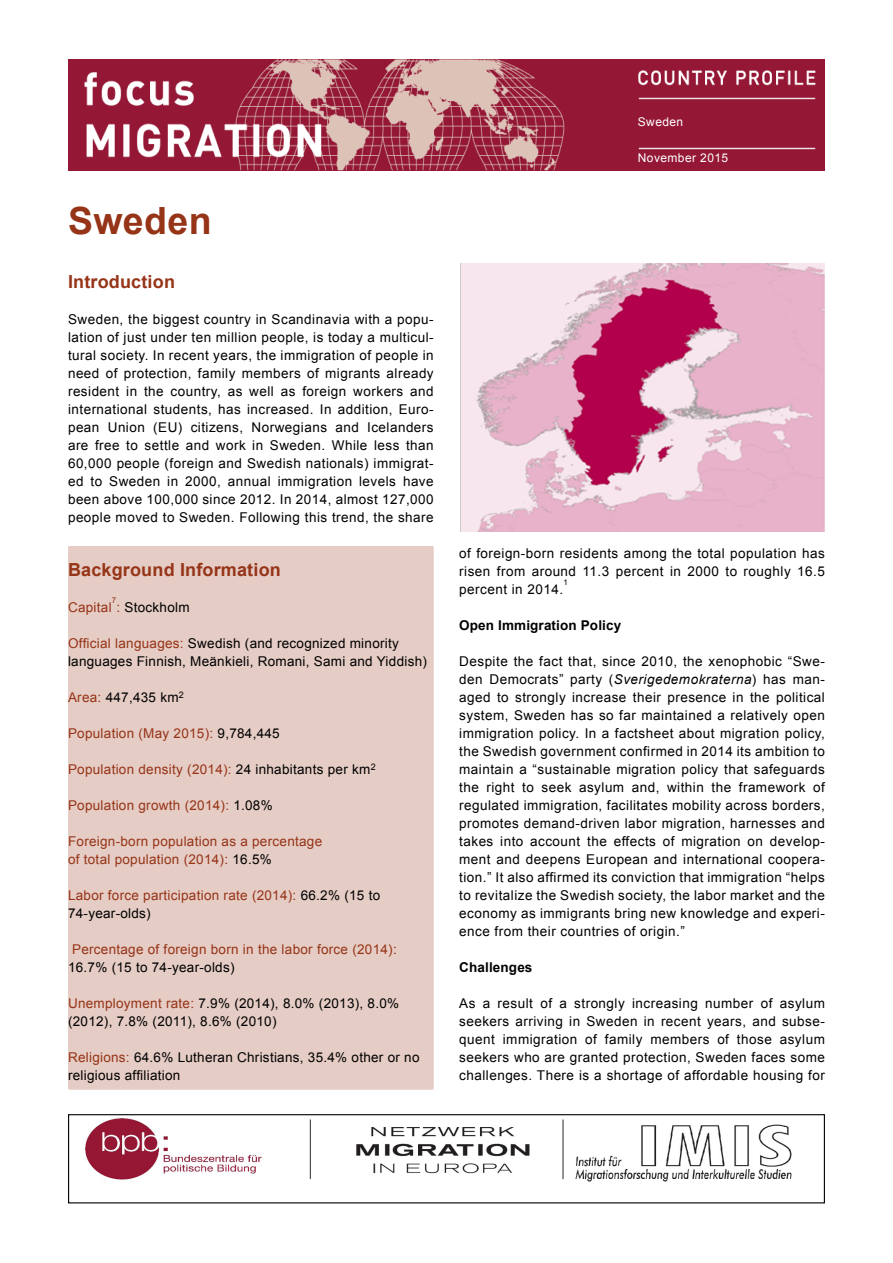
<style>
.page{position:relative;width:893px;height:1263px;background:#fff}
.page>*{position:absolute;margin:0;border:0;box-sizing:border-box;transform-origin:0 0}
.t1{font:700 37.5px "Arial";letter-spacing:.01em;color:#963417}
.t2{font:700 18px "Arial";letter-spacing:.01em;color:#963417}
.t3{font:13.5px/18px "Arial";letter-spacing:.02em;color:#000;text-align:justify}
.t4{font:13.5px/18px "Arial";letter-spacing:.02em;color:#963417}
.t5{font:700 13.5px "Arial";letter-spacing:.01em;color:#000}
.t6{font:12px "Arial";letter-spacing:.035em;color:#fff}
.t7{font:7.8px "Arial";color:#000}
.t8{font:7.8px "Arial";color:#963417}
.s1{color:#963417}
.s2{color:#000}
.s3{font-style:italic}
</style>
<div class="page">
<img style="left:68px;top:60px;width:757px;height:111px">
<img style="left:85px;top:1118px;width:707px;height:64px">
<div style="left:68px;top:1114px;width:757px;height:89px;border:1px solid #000"></div>
<div style="left:68px;top:546px;width:366px;height:544px;background:#e5ccc5"></div>
<img style="left:460px;top:264px;width:365px;height:267px">
<h1 class="t1" style="left:68px;top:194px;width:145px">Sweden</h1>
<h2 class="t2" style="left:68px;top:269px;width:108px">Introduction</h2>
<p class="t3" style="left:68px;top:310px;width:367px">Sweden, the biggest country in Scandinavia with a popu&shy;lation of just under ten million people, is today a multicul&shy;tural society. In recent years, the immigration of people in need of protection, family members of migrants already resident in the country, as well as foreign workers and international students, has increased. In addition, Euro&shy;pean Union (EU) citizens, Norwegians and Icelanders are free to settle and work in Sweden. While less than 60,000 people (foreign and Swedish nationals) immigrat&shy;ed to Sweden in 2000, annual immigration levels have been above 100,000 since 2012. In 2014, almost 127,000 people moved to Sweden. Following this trend, the share</p>
<h2 class="t2" style="left:68px;top:557px;width:214px">Background Information</h2>
<p class="t3" style="left:68px;top:598px;width:123px"><span class="s1">Capital :</span> Stockholm</p>
<p class="t8" style="left:112px;top:595px;width:6px">7</p>
<p class="t3" style="left:68px;top:634px;width:360px"><span class="s1">Official languages:</span> Swedish (and recognized minority languages Finnish, Meänkieli, Romani, Sami and Yiddish)</p>
<p class="t3" style="left:68px;top:688px;width:117px"><span class="s1">Area:</span> 447,435 km<sup>2</sup></p>
<p class="t4" style="left:68px;top:724px;width:213px">Population (May 2015): <span class="s2">9,784,445</span></p>
<p class="t4" style="left:68px;top:760px;width:309px">Population density (2014): <span class="s2">24 inhabitants per km</span><sup>2</sup></p>
<p class="t4" style="left:68px;top:796px;width:206px">Population growth (2014): <span class="s2">1.08%</span></p>
<p class="t4" style="left:68px;top:832px;width:256px">Foreign-born population as a percentage of total population (2014): <span class="s2">16.5%</span></p>
<p class="t4" style="left:68px;top:886px;width:314px">Labor force participation rate (2014): <span class="s2">66.2% (15 to<br>74-year-olds)</span></p>
<p class="t4" style="left:72px;top:940px;width:326px">Percentage of foreign born in the labor force (2014):</p>
<p class="t3" style="left:68px;top:958px;width:168px">16.7% (15 to 74-year-olds)</p>
<p class="t3" style="left:68px;top:994px;width:333px"><span class="s1">Unemployment rate:</span> 7.9% (2014), 8.0% (2013), 8.0% (2012), 7.8% (2011), 8.6% (2010)</p>
<p class="t3" style="left:68px;top:1048px;width:353px"><span class="s1">Religions:</span> 64.6% Lutheran Christians, 35.4% other or no religious affiliation</p>
<p class="t6" style="left:638px;top:114px;width:47px">Sweden</p>
<p class="t6" style="left:638px;top:150px;width:92px">November 2015</p>
<p class="t3" style="left:459px;top:544px;width:367px">of foreign-born residents among the total population has risen from around 11.3 percent in 2000 to roughly 16.5 percent in 2014.</p>
<p class="t7" style="left:564px;top:577px;width:6px">1</p>
<p class="t5" style="left:459px;top:616px;width:164px">Open Immigration Policy</p>
<p class="t3" style="left:459px;top:652px;width:367px">Despite the fact that, since 2010, the xenophobic “Swe&shy;den Democrats” party (<span class="s3">Sverigedemokraterna</span>) has man&shy;aged to strongly increase their presence in the political system, Sweden has so far maintained a relatively open immigration policy. In a factsheet about migration policy, the Swedish government confirmed in 2014 its ambition to maintain a “sustainable migration policy that safeguards the right to seek asylum and, within the framework of regulated immigration, facilitates mobility across borders, promotes demand-driven labor migration, harnesses and takes into account the effects of migration on develop&shy;ment and deepens European and international coopera&shy;tion.” It also affirmed its conviction that immigration “helps to revitalize the Swedish society, the labor market and the economy as immigrants bring new knowledge and experi&shy;ence from their countries of origin.”</p>
<p class="t5" style="left:459px;top:958px;width:75px">Challenges</p>
<p class="t3" style="left:459px;top:994px;width:367px">As a result of a strongly increasing number of asylum seekers arriving in Sweden in recent years, and subse&shy;quent immigration of family members of those asylum seekers who are granted protection, Sweden faces some challenges. There is a shortage of affordable housing for</p>
</div>
